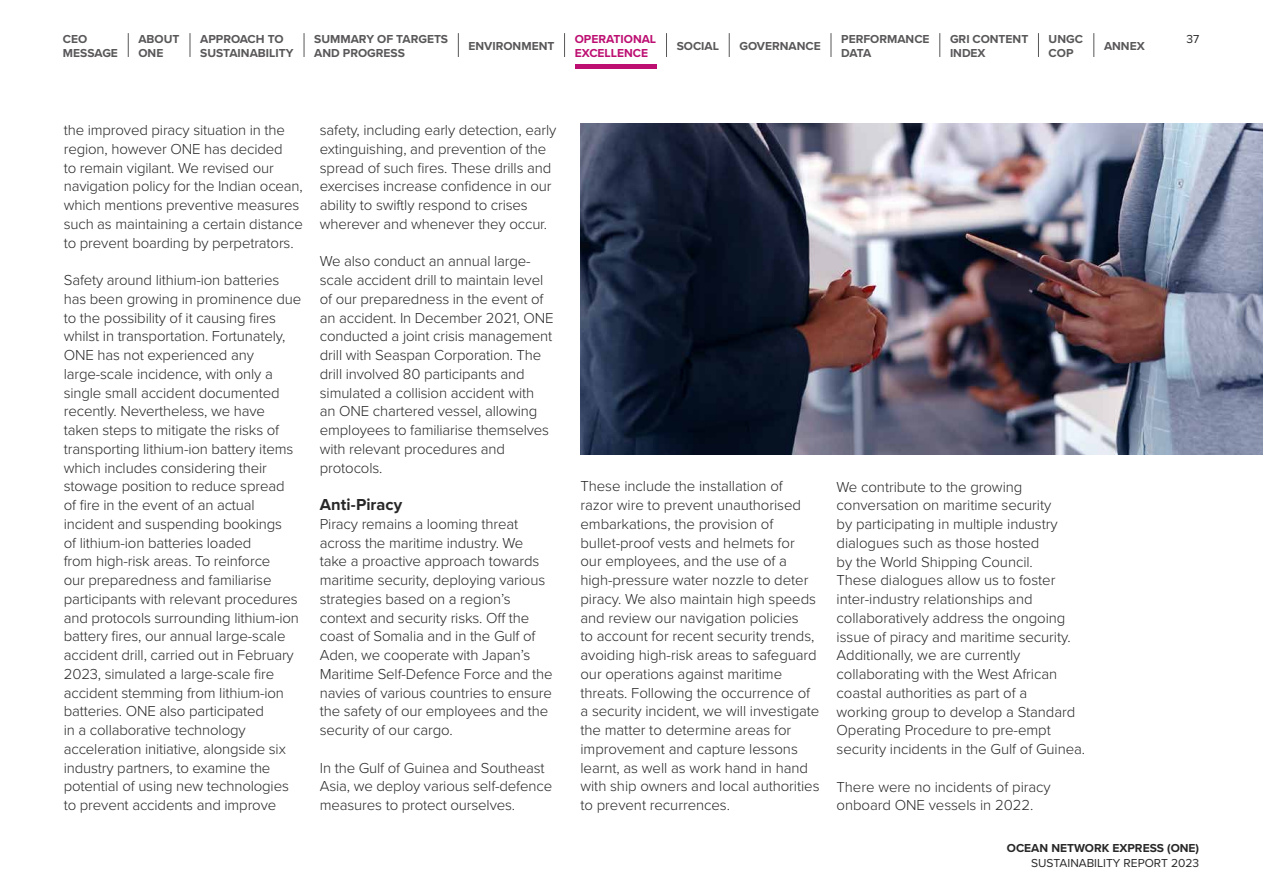
<style>
.page{position:relative;width:1263px;height:893px;background:#fff}
.page>*{position:absolute;margin:0;border:0;box-sizing:border-box;transform-origin:0 0}
.t1{font:700 16.5px "Proxima Nova";color:#292829}
.t2{font:300 15px/18.8px "Proxima Nova";letter-spacing:-.01em;color:#292829}
.t3{font:700 12px/14.4px "Proxima Nova";color:#595759}
.t4{font:12px "Proxima Nova";color:#292829}
.t5{font:700 12px "Proxima Nova";color:#292829}
.t6{font:700 12px/14.4px "Proxima Nova";color:#bd0f72}
</style>
<div class="page">
<div style="left:575px;top:64px;width:81px;height:5px;background:#bd0f72"></div>
<svg style="left:128px;top:33px;width:1px;height:24px"></svg>
<svg style="left:190px;top:33px;width:1px;height:24px"></svg>
<svg style="left:304px;top:33px;width:1px;height:24px"></svg>
<svg style="left:564px;top:33px;width:1px;height:24px"></svg>
<svg style="left:458px;top:33px;width:1px;height:24px"></svg>
<svg style="left:666px;top:33px;width:1px;height:24px"></svg>
<svg style="left:729px;top:33px;width:1px;height:24px"></svg>
<svg style="left:831px;top:33px;width:1px;height:24px"></svg>
<svg style="left:939px;top:33px;width:1px;height:24px"></svg>
<svg style="left:1038px;top:33px;width:1px;height:24px"></svg>
<svg style="left:1093px;top:33px;width:1px;height:24px"></svg>
<img style="left:580px;top:123px;width:683px;height:331px">
<p class="t3" style="left:63px;top:31px;width:57px">CEO<br>MESSAGE</p>
<p class="t3" style="left:200px;top:31px;width:95px">APPROACH TO<br>SUSTAINABILITY</p>
<p class="t3" style="left:314px;top:31px;width:135px">SUMMARY OF TARGETS<br>AND PROGRESS</p>
<p class="t6" style="left:575px;top:31px;width:83px">OPERATIONAL<br>EXCELLENCE</p>
<p class="t3" style="left:841px;top:31px;width:90px">PERFORMANCE<br>DATA</p>
<p class="t3" style="left:950px;top:31px;width:80px">GRI CONTENT<br>INDEX</p>
<p class="t3" style="left:1049px;top:31px;width:36px">UNGC<br>COP</p>
<p class="t3" style="left:138px;top:31px;width:43px">ABOUT<br>ONE</p>
<p class="t3" style="left:468px;top:38px;width:87px">ENVIRONMENT</p>
<p class="t3" style="left:677px;top:38px;width:44px">SOCIAL</p>
<p class="t3" style="left:739px;top:38px;width:83px">GOVERNANCE</p>
<p class="t3" style="left:1104px;top:38px;width:42px">ANNEX</p>
<p class="t2" style="left:64px;top:120px;width:241px">the improved piracy situation in the region, however ONE has decided<br>to remain vigilant. We revised our navigation policy for the Indian ocean, which mentions preventive measures such as maintaining a certain distance to prevent boarding by perpetrators.</p>
<p class="t2" style="left:64px;top:270px;width:239px">Safety around lithium-ion batteries has been growing in prominence due to the possibility of it causing fires whilst in transportation. Fortunately, ONE has not experienced any large-scale incidence, with only a single small accident documented recently. Nevertheless, we have taken steps to mitigate the risks of transporting lithium-ion battery items which includes considering their stowage position to reduce spread<br>of fire in the event of an actual incident and suspending bookings<br>of lithium-ion batteries loaded<br>from high-risk areas. To reinforce<br>our preparedness and familiarise participants with relevant procedures and protocols surrounding lithium-ion battery fires, our annual large-scale accident drill, carried out in February 2023, simulated a large-scale fire accident stemming from lithium-ion batteries. ONE also participated<br>in a collaborative technology acceleration initiative, alongside six industry partners, to examine the potential of using new technologies to prevent accidents and improve</p>
<p class="t2" style="left:320px;top:120px;width:238px">safety, including early detection, early extinguishing, and prevention of the spread of such fires. These drills and exercises increase confidence in our ability to swiftly respond to crises wherever and whenever they occur.</p>
<p class="t2" style="left:320px;top:251px;width:235px">We also conduct an annual large&shy;scale accident drill to maintain level of our preparedness in the event of an accident. In December 2021, ONE conducted a joint crisis management drill with Seaspan Corporation. The drill involved 80 participants and simulated a collision accident with an ONE chartered vessel, allowing employees to familiarise themselves with relevant procedures and protocols.</p>
<p class="t1" style="left:320px;top:492px;width:84px">Anti-Piracy</p>
<p class="t2" style="left:320px;top:514px;width:234px">Piracy remains a looming threat across the maritime industry. We take a proactive approach towards maritime security, deploying various strategies based on a region’s context and security risks. Off the coast of Somalia and in the Gulf of Aden, we cooperate with Japan’s Maritime Self-Defence Force and the navies of various countries to ensure the safety of our employees and the security of our cargo.</p>
<p class="t2" style="left:320px;top:757px;width:234px">In the Gulf of Guinea and Southeast<br>Asia, we deploy various self-defence measures to protect ourselves.</p>
<p class="t2" style="left:580px;top:476px;width:241px">These include the installation of<br>razor wire to prevent unauthorised embarkations, the provision of bullet-proof vests and helmets for our employees, and the use of a high-pressure water nozzle to deter piracy. We also maintain high speeds and review our navigation policies<br>to account for recent security trends, avoiding high-risk areas to safeguard our operations against maritime threats. Following the occurrence of a security incident, we will investigate the matter to determine areas for improvement and capture lessons learnt, as well as work hand in hand with ship owners and local authorities to prevent recurrences.</p>
<p class="t2" style="left:836px;top:476px;width:250px">We contribute to the growing conversation on maritime security<br>by participating in multiple industry dialogues such as those hosted<br>by the World Shipping Council.<br>These dialogues allow us to foster inter-industry relationships and collaboratively address the ongoing issue of piracy and maritime security.<br>Additionally, we are currently collaborating with the West African coastal authorities as part of a<br>working group to develop a Standard Operating Procedure to pre-empt security incidents in the Gulf of Guinea.</p>
<p class="t2" style="left:836px;top:776px;width:216px">There were no incidents of piracy onboard ONE vessels in 2022.</p>
<p class="t4" style="left:1186px;top:30px;width:14px">37</p>
<p class="t5" style="left:1007px;top:839px;width:194px">OCEAN NETWORK EXPRESS (ONE)</p>
<p class="t4" style="left:1031px;top:854px;width:170px">SUSTAINABILITY REPORT 2023</p>
</div>
